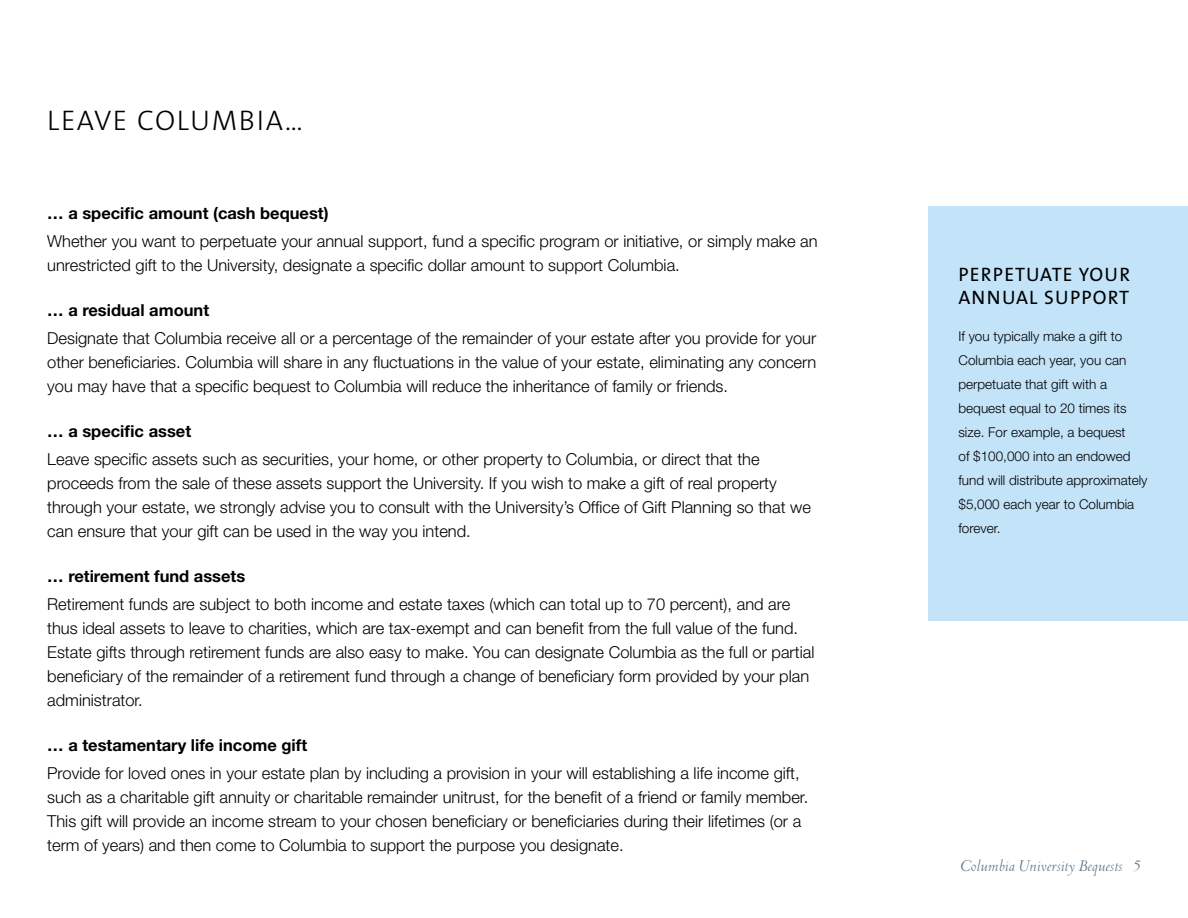
<style>
.page{position:relative;width:1188px;height:918px;background:#fff}
.page>*{position:absolute;margin:0;border:0;box-sizing:border-box;transform-origin:0 0}
.t1{font:28.5px "The Sans Light Caps";letter-spacing:.06em;color:#000}
.t2{font:19.5px/22.5px "The Sans Caps";letter-spacing:.06em;color:#000}
.t3{font:300 16.5px/24px "Helvetica Neue";color:#000}
.t4{font:700 16.5px "Helvetica Neue";color:#000}
.t5{font:italic 16.5px "OPTI Cuba Libre Two";color:#577085}
.t6{font:300 13.5px/24px "Helvetica Neue";color:#000}
</style>
<div class="page">
<div style="left:929px;top:206px;width:259px;height:415px;background:#c3e3f9"></div>
<h1 class="t1" style="left:47px;top:97px;width:257px">LEAVE COLUMBIA…</h1>
<p class="t4" style="left:47px;top:203px;width:283px">… a specific amount (cash bequest)</p>
<p class="t3" style="left:47px;top:228px;width:772px">Whether you want to perpetuate your annual support, fund a specific program or initiative, or simply make an unrestricted gift to the University, designate a specific dollar amount to support Columbia.</p>
<p class="t4" style="left:47px;top:300px;width:163px">… a residual amount</p>
<p class="t3" style="left:47px;top:325px;width:771px;text-align:justify">Designate that Columbia receive all or a percentage of the remainder of your estate after you provide for your other beneficiaries. Columbia will share in any fluctuations in the value of your estate, eliminating any concern you may have that a specific bequest to Columbia will reduce the inheritance of family or friends.</p>
<p class="t4" style="left:47px;top:421px;width:145px">… a specific asset</p>
<p class="t3" style="left:47px;top:446px;width:765px">Leave specific assets such as securities, your home, or other property to Columbia, or direct that the proceeds from the sale of these assets support the University. If you wish to make a gift of real property through your estate, we strongly advise you to consult with the University’s Office of Gift Planning so that we can ensure that your gift can be used in the way you intend.</p>
<p class="t4" style="left:47px;top:566px;width:199px">… retirement fund assets</p>
<p class="t3" style="left:47px;top:591px;width:769px">Retirement funds are subject to both income and estate taxes (which can total up to 70 percent), and are thus ideal assets to leave to charities, which are tax-exempt and can benefit from the full value of the fund.<br>Estate gifts through retirement funds are also easy to make. You can designate Columbia as the full or partial beneficiary of the remainder of a retirement fund through a change of beneficiary form provided by your plan administrator.</p>
<p class="t4" style="left:47px;top:735px;width:261px">… a testamentary life income gift</p>
<p class="t3" style="left:47px;top:760px;width:763px">Provide for loved ones in your estate plan by including a provision in your will establishing a life income gift, such as a charitable gift annuity or charitable remainder unitrust, for the benefit of a friend or family member.<br>This gift will provide an income stream to your chosen beneficiary or beneficiaries during their lifetimes (or a term of years) and then come to Columbia to support the purpose you designate.</p>
<p class="t2" style="left:958px;top:263px;width:173px">PERPETUATE YOUR<br>ANNUAL SUPPORT</p>
<p class="t6" style="left:958px;top:324px;width:190px">If you typically make a gift to<br>Columbia each year, you can perpetuate that gift with a bequest equal to 20 times its size. For example, a bequest<br>of $100,000 into an endowed fund will distribute approximately $5,000 each year to Columbia forever.</p>
<p class="t5" style="left:960px;top:856px;width:182px">Columbia University Bequests 5</p>
</div>
